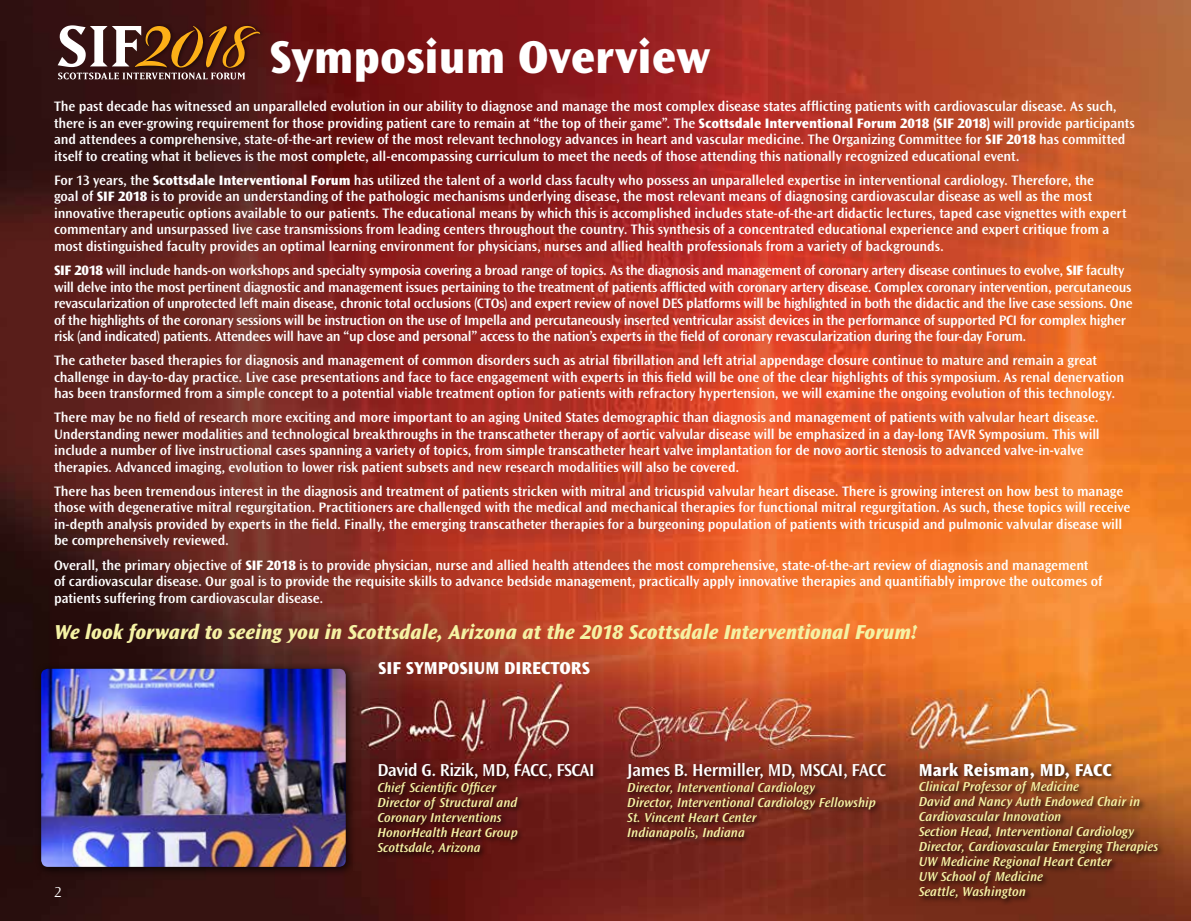
<style>
.page{position:relative;width:1191px;height:921px;background:#fff}
.page>*{position:absolute;margin:0;border:0;box-sizing:border-box;transform-origin:0 0}
.t1{font:800 48px "Ocean Sans Std";color:#fff}
.t2{font:italic 800 21px "Ocean Sans Std";color:#f5f2a4}
.t3{font:600 18px "Ocean Sans Std";letter-spacing:-.02em;color:#fff}
.t4{font:800 18px "Ocean Sans Std";color:#fff}
.t5{font:300 15px "Ocean Sans Std";color:#fff}
.t6{font:600 14.25px/16.5px "Ocean Sans Std";letter-spacing:-.01em;color:#fff}
.t7{font:italic 600 13.5px/15px "Ocean Sans Std";color:#f5f2a4}
.s1{font-weight:800}
</style>
<div class="page">
<img style="left:0;top:0;width:1190px;height:920px">
<div style="left:624px;top:759px;width:268px;height:87px;background:#000;opacity:.75"></div>
<div style="left:916px;top:759px;width:248px;height:146px;background:#000;opacity:.75"></div>
<div style="left:375px;top:759px;width:225px;height:101px;background:#000;opacity:.75"></div>
<div style="left:35px;top:662px;width:321px;height:214px;background:#000;opacity:.75"></div>
<img style="left:41px;top:668px;width:304px;height:198px">
<img style="left:167px;top:22px;width:42px;height:3px">
<img style="left:218px;top:22px;width:49px;height:52px">
<svg style="left:58px;top:25px;width:202px;height:55px;background:#76513c"></svg>
<h1 class="t1" style="left:269px;top:31px;width:442px">Symposium Overview</h1>
<p class="t6" style="left:54px;top:98px;width:1081px">The past decade has witnessed an unparalleled evolution in our ability to diagnose and manage the most complex disease states afflicting patients with cardiovascular disease. As such, there is an ever-growing requirement for those providing patient care to remain at “the top of their game”. The <span class="s1">Scottsdale Interventional Forum 2018 (SIF 2018)</span> will provide participants and attendees a comprehensive, state-of-the-art review of the most relevant technology advances in heart and vascular medicine. The Organizing Committee for <span class="s1">SIF 2018</span> has committed itself to creating what it believes is the most complete, all-encompassing curriculum to meet the needs of those attending this nationally recognized educational event.</p>
<p class="t6" style="left:54px;top:172px;width:1073px">For 13 years, the <span class="s1">Scottsdale Interventional Forum</span> has utilized the talent of a world class faculty who possess an unparalleled expertise in interventional cardiology. Therefore, the<br>goal of <span class="s1">SIF 2018</span> is to provide an understanding of the pathologic mechanisms underlying disease, the most relevant means of diagnosing cardiovascular disease as well as the most innovative therapeutic options available to our patients. The educational means by which this is accomplished includes state-of-the-art didactic lectures, taped case vignettes with expert commentary and unsurpassed live case transmissions from leading centers throughout the country. This synthesis of a concentrated educational experience and expert critique from a most distinguished faculty provides an optimal learning environment for physicians, nurses and allied health professionals from a variety of backgrounds.</p>
<p class="t6" style="left:54px;top:262px;width:1079px"><span class="s1">SIF 2018</span> will include hands-on workshops and specialty symposia covering a broad range of topics. As the diagnosis and management of coronary artery disease continues to evolve, <span class="s1">SIF</span> faculty will delve into the most pertinent diagnostic and management issues pertaining to the treatment of patients afflicted with coronary artery disease. Complex coronary intervention, percutaneous revascularization of unprotected left main disease, chronic total occlusions (CTOs) and expert review of novel DES platforms will be highlighted in both the didactic and the live case sessions. One of the highlights of the coronary sessions will be instruction on the use of Impella and percutaneously inserted ventricular assist devices in the performance of supported PCI for complex higher risk (and indicated) patients. Attendees will have an “up close and personal” access to the nation’s experts in the field of coronary revascularization during the four-day Forum.</p>
<p class="t6" style="left:54px;top:352px;width:1071px">The catheter based therapies for diagnosis and management of common disorders such as atrial fibrillation and left atrial appendage closure continue to mature and remain a great challenge in day-to-day practice. Live case presentations and face to face engagement with experts in this field will be one of the clear highlights of this symposium. As renal denervation has been transformed from a simple concept to a potential viable treatment option for patients with refractory hypertension, we will examine the ongoing evolution of this technology.</p>
<p class="t6" style="left:54px;top:409px;width:1047px">There may be no field of research more exciting and more important to an aging United States demographic than diagnosis and management of patients with valvular heart disease.<br>Understanding newer modalities and technological breakthroughs in the transcatheter therapy of aortic valvular disease will be emphasized in a day-long TAVR Symposium. This will include a number of live instructional cases spanning a variety of topics, from simple transcatheter heart valve implantation for de novo aortic stenosis to advanced valve-in-valve therapies. Advanced imaging, evolution to lower risk patient subsets and new research modalities will also be covered.</p>
<p class="t6" style="left:54px;top:483px;width:1077px">There has been tremendous interest in the diagnosis and treatment of patients stricken with mitral and tricuspid valvular heart disease. There is growing interest on how best to manage those with degenerative mitral regurgitation. Practitioners are challenged with the medical and mechanical therapies for functional mitral regurgitation. As such, these topics will receive in-depth analysis provided by experts in the field. Finally, the emerging transcatheter therapies for a burgeoning population of patients with tricuspid and pulmonic valvular disease will be comprehensively reviewed.</p>
<p class="t6" style="left:54px;top:556px;width:1049px">Overall, the primary objective of <span class="s1">SIF 2018</span> is to provide physician, nurse and allied health attendees the most comprehensive, state-of-the-art review of diagnosis and management of cardiovascular disease. Our goal is to provide the requisite skills to advance bedside management, practically apply innovative therapies and quantifiably improve the outcomes of patients suffering from cardiovascular disease.</p>
<h2 class="t2" style="left:54px;top:620px;width:864px">We look forward to seeing you in Scottsdale, Arizona at the 2018 Scottsdale Interventional Forum!</h2>
<p class="t4" style="left:378px;top:657px;width:213px">SIF SYMPOSIUM DIRECTORS</p>
<p class="t5" style="left:55px;top:883px;width:9px">2</p>
<p class="t3" style="left:377px;top:759px;width:218px">David G. Rizik, MD, FACC, FSCAI</p>
<p class="t7" style="left:377px;top:780px;width:142px">Chief Scientific Officer<br>Director of Structural and<br>Coronary Interventions<br>HonorHealth Heart Group<br>Scottsdale, Arizona</p>
<p class="t3" style="left:627px;top:759px;width:260px">James B. Hermiller, MD, MSCAI, FACC</p>
<p class="t7" style="left:627px;top:780px;width:250px">Director, Interventional Cardiology<br>Director, Interventional Cardiology Fellowship St. Vincent Heart Center<br>Indianapolis, Indiana</p>
<p class="t4" style="left:918px;top:759px;width:194px">Mark Reisman, MD, FACC</p>
<p class="t7" style="left:918px;top:779px;width:241px">Clinical Professor of Medicine<br>David and Nancy Auth Endowed Chair in<br>Cardiovascular Innovation<br>Section Head, Interventional Cardiology<br>Director, Cardiovascular Emerging Therapies<br>UW Medicine Regional Heart Center<br>UW School of Medicine<br>Seattle, Washington</p>
</div>
